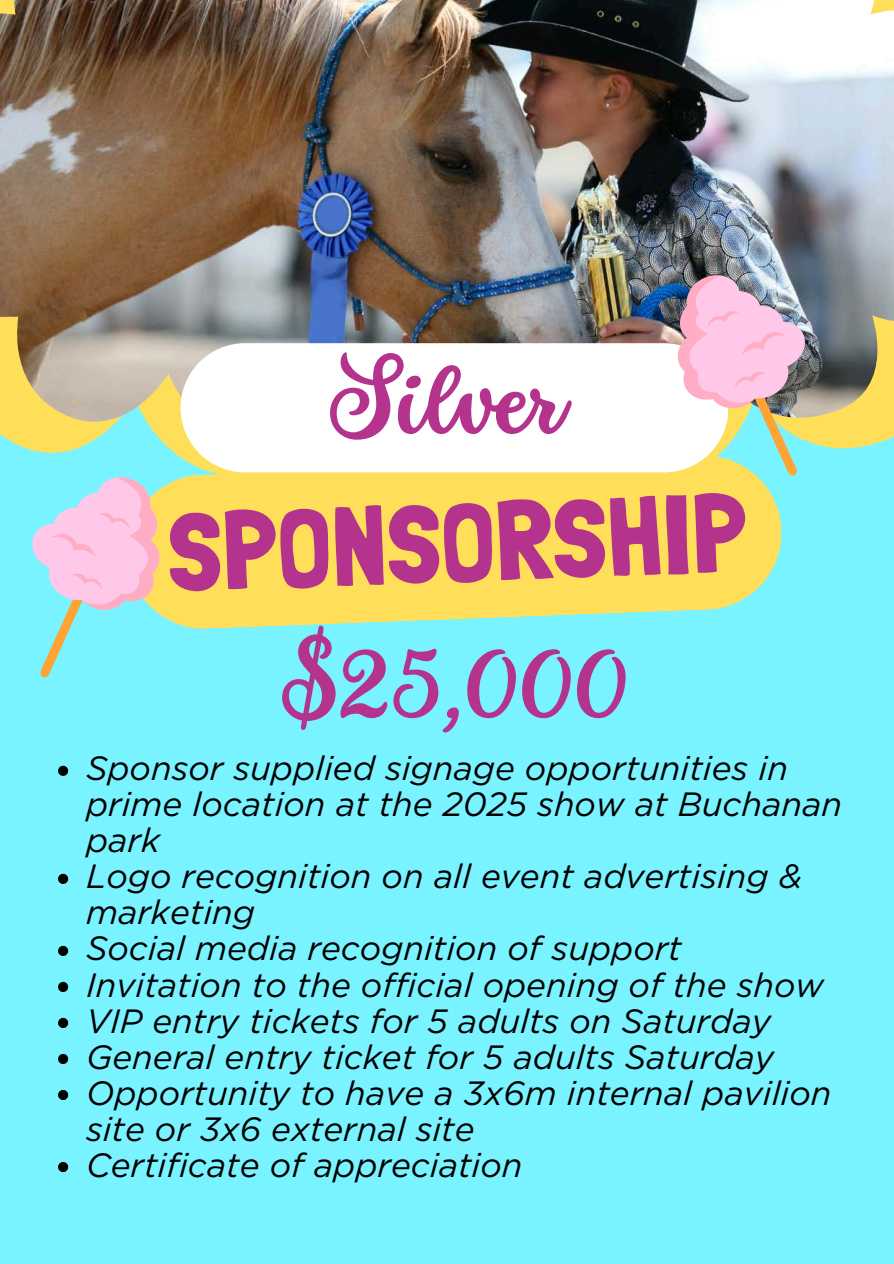
<style>
.page{position:relative;width:894px;height:1264px;background:#fff}
.page>*{position:absolute;margin:0;border:0;box-sizing:border-box;transform-origin:0 0}
.t1{font:111.6px "Londrina Solid";color:#b4348d}
.t2{font:90px "Stars Love";color:#b4348d}
.t3{font:italic 33.6px/36px "Gotham";color:#000}
</style>
<div class="page">
<div style="left:0;top:0;width:893px;height:1263px;background:#79f3ff"></div>
<img style="left:0;top:0;width:893px;height:443px">
<svg style="left:164px;top:455px;width:617px;height:174px;background:#f2df68"></svg>
<div style="left:180px;top:343px;width:493px;height:129px;background:#fff"></div>
<svg style="left:32px;top:477px;width:132px;height:201px"></svg>
<img style="left:673px;top:275px;width:135px;height:201px">
<svg style="left:58px;top:765px;width:10px;height:11px"></svg>
<svg style="left:58px;top:873px;width:10px;height:11px"></svg>
<svg style="left:58px;top:945px;width:10px;height:11px"></svg>
<svg style="left:58px;top:981px;width:10px;height:11px"></svg>
<svg style="left:58px;top:1017px;width:10px;height:11px"></svg>
<svg style="left:58px;top:1053px;width:10px;height:11px"></svg>
<svg style="left:58px;top:1090px;width:10px;height:10px"></svg>
<svg style="left:58px;top:1162px;width:10px;height:10px"></svg>
<h2 class="t2" style="left:330px;top:350px;width:235px">Silver</h2>
<p class="t1" style="left:165px;top:486px;width:581px;rotate:-2deg">SPONSORSHIP</p>
<p class="t2" style="left:280px;top:634px;width:350px">$25,000</p>
<h1 class="t3" style="left:86px;top:750px;width:757px">Sponsor supplied signage opportunities in prime location at the 2025 show at Buchanan park</h1>
<p class="t3" style="left:86px;top:858px;width:717px">Logo recognition on all event advertising &amp; marketing</p>
<h2 class="t3" style="left:86px;top:930px;width:597px">Social media recognition of support</h2>
<p class="t3" style="left:86px;top:966px;width:739px">Invitation to the official opening of the show</p>
<p class="t3" style="left:86px;top:1002px;width:686px">VIP entry tickets for 5 adults on Saturday</p>
<p class="t3" style="left:86px;top:1038px;width:689px">General entry ticket for 5 adults Saturday</p>
<p class="t3" style="left:86px;top:1074px;width:747px">Opportunity to have a 3x6m internal pavilion site or 3x6 external site</p>
<p class="t3" style="left:86px;top:1146px;width:438px">Certificate of appreciation</p>
</div>
